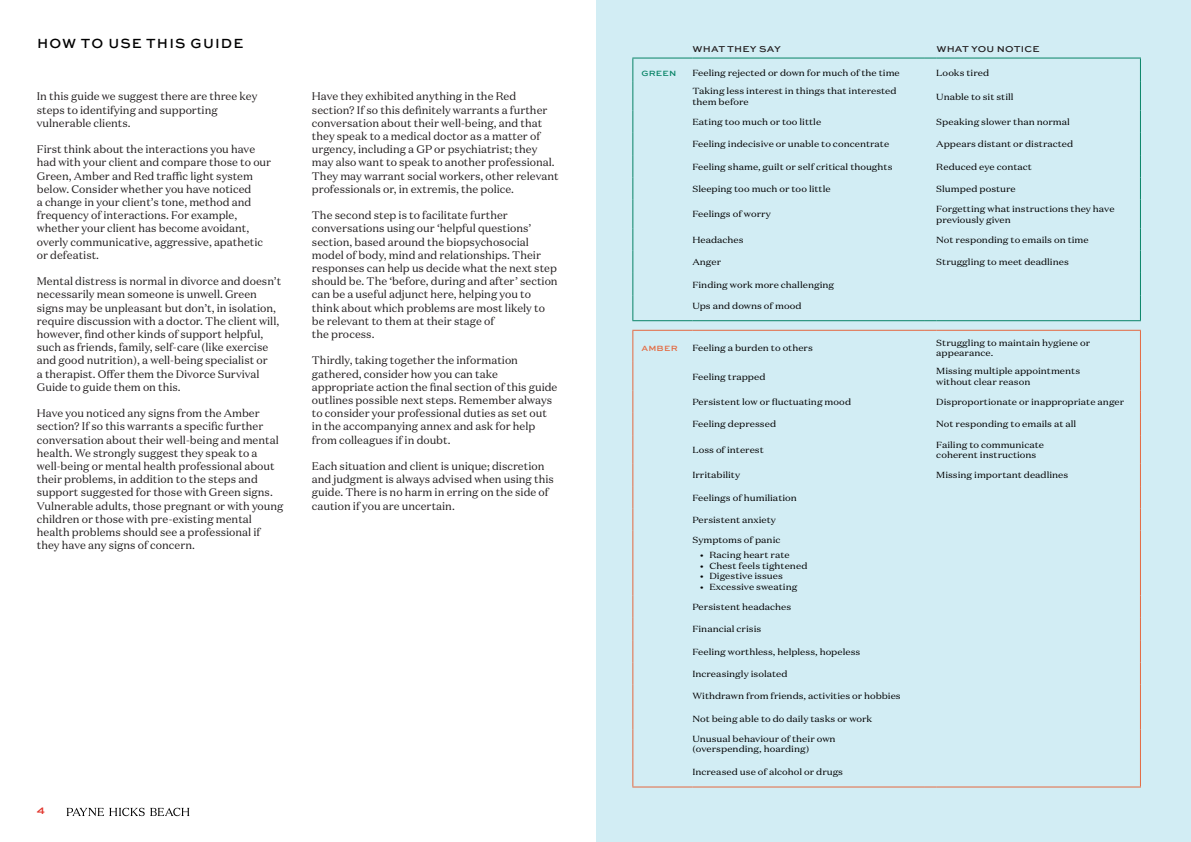
<style>
.page{position:relative;width:1191px;height:842px;background:#fff}
.page>*{position:absolute;margin:0;border:0;box-sizing:border-box;transform-origin:0 0}
.Page_Header{font:500 14px "Sweet Sans Pro";letter-spacing:.08em;color:#000001}
.t1{font:500 11.4px "Sweet Sans Pro";color:#e13229}
.Body_copy{font:11px/13.2px "Domaine Text";color:#231f20}
.t2{font:500 9px "Sweet Sans Pro";letter-spacing:.02em;color:#231f20;scale:1.12 1}
.t3{font:8.8px/10.6px "Domaine Text";color:#000001;scale:1.12 1}
.t4{font:500 8px "Sweet Sans Pro";letter-spacing:.02em;color:#098467;scale:1.12 1}
.t5{font:500 8px "Sweet Sans Pro";letter-spacing:.02em;color:#e46940;scale:1.12 1}
</style>
<div class="page">
<svg style="left:66px;top:808px;width:123px;height:8px"></svg>
<div style="left:596px;top:0;width:595px;height:842px;background:#d2edf4"></div>
<hr style="left:632px;top:330px;width:60px;height:1px;background:#e46940">
<hr style="left:632px;top:331px;width:1px;height:31px;background:#e46940">
<hr style="left:692px;top:330px;width:233px;height:1px;background:#e46940">
<hr style="left:936px;top:330px;width:205px;height:1px;background:#e46940">
<hr style="left:1140px;top:331px;width:1px;height:31px;background:#e46940">
<svg style="left:632px;top:362px;width:1px;height:169px"></svg>
<svg style="left:1140px;top:362px;width:1px;height:169px"></svg>
<hr style="left:632px;top:531px;width:1px;height:64px;background:#e46940">
<hr style="left:1140px;top:531px;width:1px;height:64px;background:#e46940">
<svg style="left:632px;top:595px;width:1px;height:191px"></svg>
<svg style="left:1140px;top:595px;width:1px;height:191px"></svg>
<hr style="left:632px;top:786px;width:60px;height:1px;background:#e46940">
<hr style="left:692px;top:786px;width:233px;height:1px;background:#e46940">
<hr style="left:936px;top:786px;width:205px;height:1px;background:#e46940">
<hr style="left:632px;top:58px;width:60px;height:1px;background:#098467">
<hr style="left:692px;top:58px;width:233px;height:1px;background:#098467">
<hr style="left:936px;top:58px;width:205px;height:1px;background:#098467">
<svg style="left:632px;top:59px;width:1px;height:261px"></svg>
<svg style="left:1140px;top:59px;width:1px;height:261px"></svg>
<hr style="left:632px;top:320px;width:60px;height:1px;background:#098467">
<hr style="left:692px;top:320px;width:233px;height:1px;background:#098467">
<hr style="left:936px;top:320px;width:205px;height:1px;background:#098467">
<p class="Page_Header" style="left:37px;top:33px;width:208px">HOW TO USE THIS GUIDE</p>
<p class="Body_copy" style="left:37px;top:90px;width:222px">In this guide we suggest there are three key steps to identifying and supporting vulnerable clients.</p>
<p class="Body_copy" style="left:37px;top:142px;width:236px">First think about the interactions you have had with your client and compare those to our Green, Amber and Red traffic light system below. Consider whether you have noticed<br>a change in your client’s tone, method and frequency of interactions. For example, whether your client has become avoidant, overly communicative, aggressive, apathetic or defeatist.</p>
<p class="Body_copy" style="left:37px;top:274px;width:246px">Mental distress is normal in divorce and doesn’t necessarily mean someone is unwell. Green signs may be unpleasant but don’t, in isolation, require discussion with a doctor. The client will, however, find other kinds of support helpful, such as friends, family, self-care (like exercise and good nutrition), a well-being specialist or<br>a therapist. Offer them the Divorce Survival Guide to guide them on this.</p>
<p class="Body_copy" style="left:37px;top:406px;width:248px">Have you noticed any signs from the Amber section? If so this warrants a specific further conversation about their well-being and mental health. We strongly suggest they speak to a well-being or mental health professional about their problems, in addition to the steps and support suggested for those with Green signs.<br>Vulnerable adults, those pregnant or with young children or those with pre-existing mental health problems should see a professional if they have any signs of concern.</p>
<p class="Body_copy" style="left:312px;top:90px;width:248px">Have they exhibited anything in the Red section? If so this definitely warrants a further conversation about their well-being, and that they speak to a medical doctor as a matter of urgency, including a GP or psychiatrist; they may also want to speak to another professional.<br>They may warrant social workers, other relevant professionals or, in extremis, the police.</p>
<p class="Body_copy" style="left:312px;top:208px;width:247px">The second step is to facilitate further conversations using our ‘helpful questions’ section, based around the biopsychosocial model of body, mind and relationships. Their responses can help us decide what the next step should be. The ‘before, during and after’ section can be a useful adjunct here, helping you to think about which problems are most likely to be relevant to them at their stage of<br>the process.</p>
<p class="Body_copy" style="left:312px;top:354px;width:247px">Thirdly, taking together the information gathered, consider how you can take appropriate action the final section of this guide outlines possible next steps. Remember always to consider your professional duties as set out in the accompanying annex and ask for help from colleagues if in doubt.</p>
<p class="Body_copy" style="left:312px;top:459px;width:243px">Each situation and client is unique; discretion and judgment is always advised when using this guide. There is no harm in erring on the side of caution if you are uncertain.</p>
<p class="t1" style="left:37px;top:802px;width:10px">4</p>
<p class="t2" style="left:692px;top:43px;width:80px">WHAT THEY SAY</p>
<p class="t2" style="left:936px;top:43px;width:94px">WHAT YOU NOTICE</p>
<p class="t4" style="left:641px;top:68px;width:33px">GREEN</p>
<p class="t3" style="left:692px;top:68px;width:187px">Feeling rejected or down for much of the time</p>
<p class="t3" style="left:936px;top:68px;width:49px">Looks tired</p>
<p class="t3" style="left:692px;top:86px;width:184px">Taking less interest in things that interested them before</p>
<p class="t3" style="left:936px;top:91px;width:71px">Unable to sit still</p>
<p class="t3" style="left:692px;top:117px;width:116px">Eating too much or too little</p>
<p class="t3" style="left:936px;top:117px;width:121px">Speaking slower than normal</p>
<p class="t3" style="left:692px;top:139px;width:177px">Feeling indecisive or unable to concentrate</p>
<p class="t3" style="left:936px;top:139px;width:124px">Appears distant or distracted</p>
<p class="t3" style="left:692px;top:161px;width:180px">Feeling shame, guilt or self critical thoughts</p>
<p class="t3" style="left:936px;top:161px;width:87px">Reduced eye contact</p>
<p class="t3" style="left:692px;top:183px;width:125px">Sleeping too much or too little</p>
<p class="t3" style="left:936px;top:183px;width:73px">Slumped posture</p>
<p class="t3" style="left:692px;top:209px;width:71px">Feelings of worry</p>
<p class="t3" style="left:936px;top:204px;width:161px">Forgetting what instructions they have previously given</p>
<p class="t3" style="left:692px;top:234px;width:47px">Headaches</p>
<p class="t3" style="left:936px;top:234px;width:138px">Not responding to emails on time</p>
<p class="t3" style="left:692px;top:257px;width:27px">Anger</p>
<p class="t3" style="left:936px;top:257px;width:120px">Struggling to meet deadlines</p>
<p class="t3" style="left:692px;top:279px;width:128px">Finding work more challenging</p>
<p class="t3" style="left:692px;top:300px;width:99px">Ups and downs of mood</p>
<p class="t5" style="left:641px;top:342px;width:34px">AMBER</p>
<p class="t3" style="left:692px;top:342px;width:109px">Feeling a burden to others</p>
<p class="t3" style="left:936px;top:337px;width:139px">Struggling to maintain hygiene or appearance.</p>
<p class="t3" style="left:692px;top:371px;width:67px">Feeling trapped</p>
<p class="t3" style="left:936px;top:366px;width:130px">Missing multiple appointments without clear reason</p>
<p class="t3" style="left:692px;top:397px;width:143px">Persistent low or fluctuating mood</p>
<p class="t3" style="left:936px;top:397px;width:169px">Disproportionate or inappropriate anger</p>
<p class="t3" style="left:692px;top:419px;width:76px">Feeling depressed</p>
<p class="t3" style="left:936px;top:419px;width:127px">Not responding to emails at all</p>
<p class="t3" style="left:692px;top:444px;width:65px">Loss of interest</p>
<p class="t3" style="left:936px;top:439px;width:98px">Failing to communicate coherent instructions</p>
<p class="t3" style="left:692px;top:470px;width:44px">Irritability</p>
<p class="t3" style="left:936px;top:470px;width:119px">Missing important deadlines</p>
<p class="t3" style="left:692px;top:492px;width:95px">Feelings of humiliation</p>
<p class="t3" style="left:692px;top:514px;width:76px">Persistent anxiety</p>
<p class="t3" style="left:692px;top:535px;width:80px">Symptoms of panic</p>
<p class="t3" style="left:700px;top:550px;width:81px">• Racing heart rate</p>
<p class="t3" style="left:700px;top:560px;width:97px">• Chest feels tightened</p>
<p class="t3" style="left:700px;top:571px;width:75px">• Digestive issues</p>
<p class="t3" style="left:700px;top:581px;width:88px">• Excessive sweating</p>
<p class="t3" style="left:692px;top:602px;width:90px">Persistent headaches</p>
<p class="t3" style="left:692px;top:624px;width:63px">Financial crisis</p>
<p class="t3" style="left:692px;top:646px;width:151px">Feeling worthless, helpless, hopeless</p>
<p class="t3" style="left:692px;top:668px;width:86px">Increasingly isolated</p>
<p class="t3" style="left:692px;top:691px;width:187px">Withdrawn from friends, activities or hobbies</p>
<p class="t3" style="left:692px;top:713px;width:162px">Not being able to do daily tasks or work</p>
<p class="t3" style="left:692px;top:733px;width:129px">Unusual behaviour of their own (overspending, hoarding)</p>
<p class="t3" style="left:692px;top:766px;width:136px">Increased use of alcohol or drugs</p>
</div>
